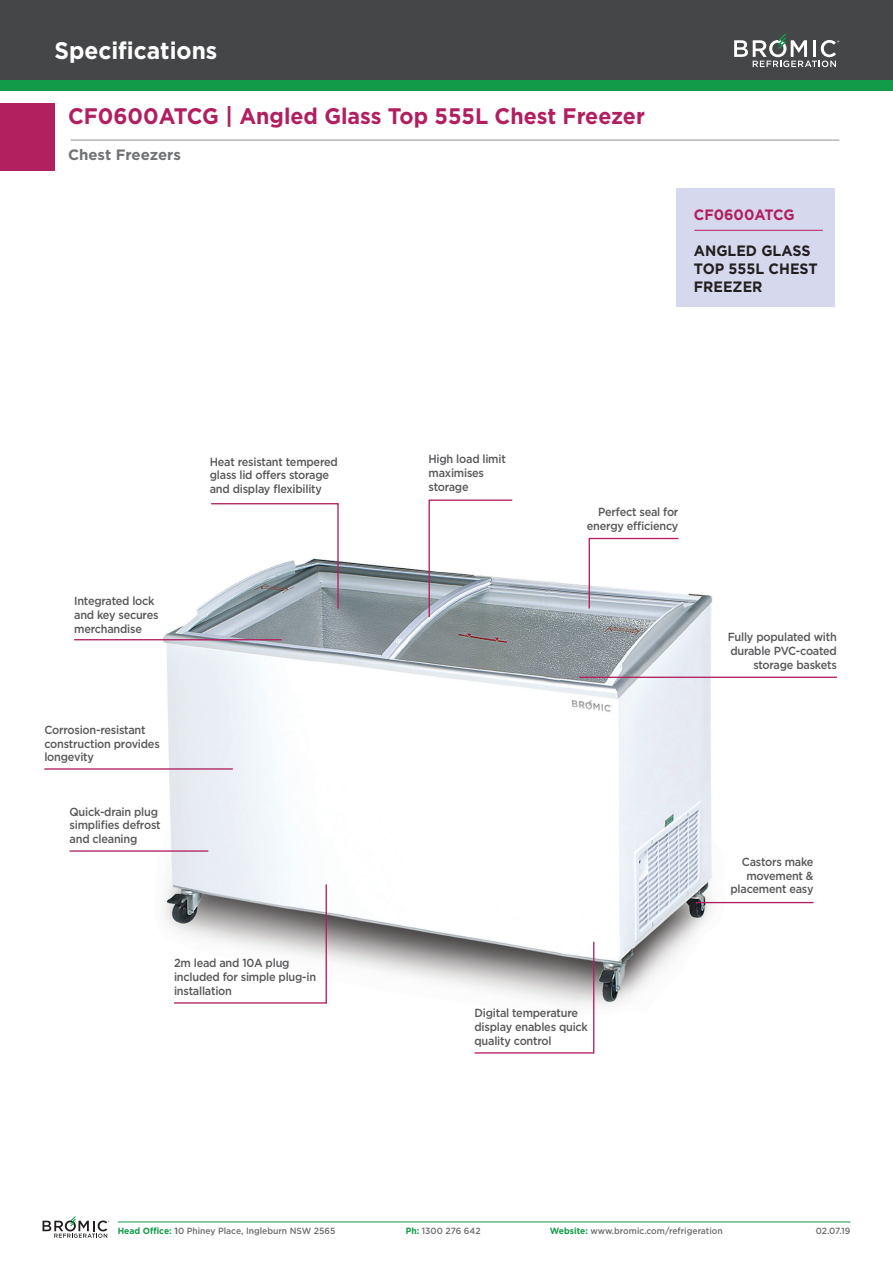
<style>
.page{position:relative;width:893px;height:1263px;background:#fff}
.page>*{position:absolute;margin:0;border:0;box-sizing:border-box;transform-origin:0 0}
.t1{font:700 24px "Gotham";color:#fff;scale:.95 1}
.t2{font:700 22.5px "Gotham";color:#b21f60;scale:.95 1}
.t3{font:700 15px/18px "Gotham";color:#231f20;scale:.95 1}
.t4{font:700 15px "Gotham";color:#717275}
.t5{font:700 15px "Gotham";color:#b21f60;scale:.95 1}
.t6{font:500 11.7px/13.8px "Gotham";letter-spacing:-.02em;color:#57585a;scale:.93 1}
.t7{font:500 9px "Gotham";color:#6c6d70;scale:.95 1}
.s1{font-weight:700;color:#129b49}
.s2{font-weight:700}
</style>
<div class="page">
<hr style="left:118px;top:1221px;width:732px;height:1px;background:#129b49">
<hr style="left:71px;top:140px;width:768px;height:1px;background:#939598">
<svg style="left:43px;top:1216px;width:66px;height:22px"></svg>
<img style="left:134px;top:561px;width:613px;height:444px">
<svg style="left:588px;top:537px;width:92px;height:73px"></svg>
<svg style="left:210px;top:503px;width:129px;height:107px"></svg>
<svg style="left:428px;top:499px;width:86px;height:119px"></svg>
<hr style="left:579px;top:677px;width:258px;height:1px;background:#b21f60">
<hr style="left:696px;top:902px;width:117px;height:1px;background:#b21f60">
<svg style="left:473px;top:940px;width:122px;height:114px"></svg>
<svg style="left:173px;top:883px;width:155px;height:121px"></svg>
<hr style="left:44px;top:768px;width:189px;height:2px;background:#b21f60">
<hr style="left:70px;top:850px;width:138px;height:2px;background:#b21f60">
<hr style="left:74px;top:639px;width:208px;height:1px;background:#b21f60">
<div style="left:0;top:103px;width:54px;height:67px;background:#b1205f"></div>
<div style="left:0;top:0;width:893px;height:94px;background:#fafafa"></div>
<div style="left:0;top:0;width:893px;height:84px;background:#454647"></div>
<div style="left:0;top:80px;width:893px;height:11px;background:#129b49"></div>
<svg style="left:734px;top:34px;width:105px;height:33px"></svg>
<div style="left:677px;top:188px;width:158px;height:119px;background:#d6d9ed"></div>
<hr style="left:694px;top:230px;width:129px;height:1px;background:#b21f60">
<h1 class="t1" style="left:54px;top:36px;width:173px">Specifications</h1>
<p class="t2" style="left:68px;top:103px;width:609px">CF0600ATCG | Angled Glass Top 555L Chest Freezer</p>
<p class="t4" style="left:68px;top:146px;width:114px">Chest Freezers</p>
<p class="t5" style="left:694px;top:205px;width:107px">CF0600ATCG</p>
<p class="t3" style="left:694px;top:241px;width:132px">ANGLED GLASS<br>TOP 555L CHEST<br>FREEZER</p>
<p class="t6" style="left:74px;top:594px;width:92px">Integrated lock and key secures merchandise</p>
<p class="t6" style="left:44px;top:723px;width:126px">Corrosion-resistant construction provides longevity</p>
<p class="t6" style="left:70px;top:804px;width:99px">Quick-drain plug simplifies defrost and cleaning</p>
<p class="t6" style="left:210px;top:454px;width:139px">Heat resistant tempered glass lid offers storage and display flexibility</p>
<p class="t6" style="left:174px;top:956px;width:154px">2m lead and 10A plug included for simple plug-in installation</p>
<p class="t6" style="left:429px;top:452px;width:85px">High load limit maximises storage</p>
<p class="t6" style="left:587px;top:505px;width:100px;text-align:right">Perfect seal for energy efficiency</p>
<p class="t6" style="left:728px;top:630px;width:119px;text-align:right">Fully populated with durable PVC-coated storage baskets</p>
<p class="t6" style="left:474px;top:1006px;width:123px">Digital temperature display enables quick quality control</p>
<p class="t6" style="left:730px;top:855px;width:91px;text-align:right">Castors make movement &amp; placement easy</p>
<p class="t7" style="left:118px;top:1226px;width:231px"><span class="s1">Head Office:</span> <span class="s2">1</span>0 Phiney Place, Ingleburn NSW 2565</p>
<p class="t7" style="left:406px;top:1226px;width:80px"><span class="s1">Ph:</span> 1300 276 642</p>
<p class="t7" style="left:550px;top:1226px;width:184px"><span class="s1">Website:</span> www.bromic.com/refrigeration</p>
<p class="t7" style="left:816px;top:1226px;width:38px">02.07.19</p>
</div>
